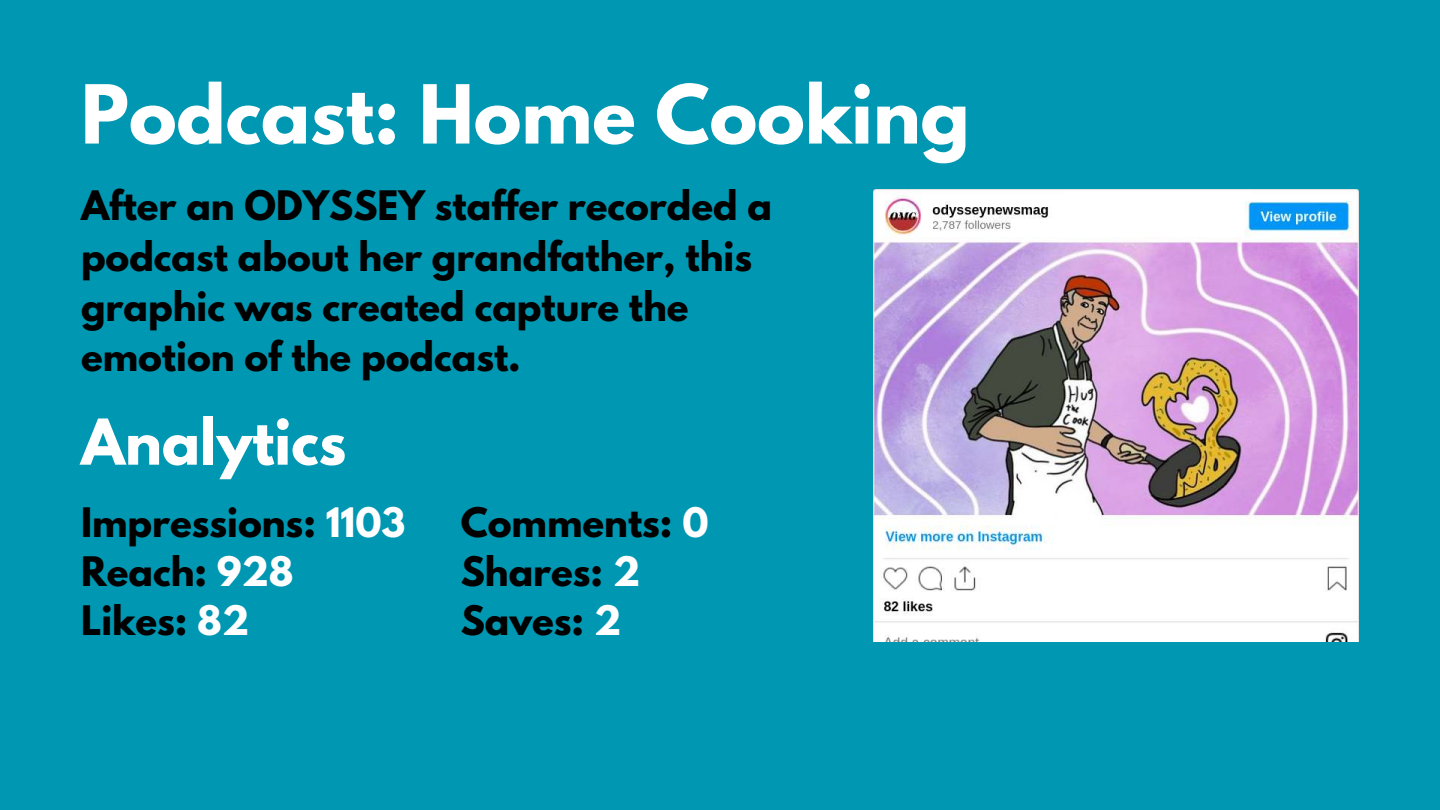
<style>
.page{position:relative;width:1440px;height:810px;background:#0097b2}
.page>*{position:absolute;margin:0;border:0;box-sizing:border-box;transform-origin:0 0}
.t1{font:700 72px "League Spartan";color:#fff}
.t2{font:700 56px "League Spartan";color:#fff}
.t3{font:700 36px/49.1px "League Spartan";color:#000}
.s1{color:#fff}
</style>
<div class="page">
<img style="left:873px;top:189px;width:486px;height:452px">
<h1 class="t1" style="left:81px;top:58px;width:890px">Podcast: Home Cooking</h1>
<p class="t3" style="left:81px;top:180px;width:693px;line-height:50.2px">After an ODYSSEY staffer recorded a podcast about her grandfather, this graphic was created capture the emotion of the podcast.</p>
<h2 class="t2" style="left:81px;top:398px;width:267px">Analytics</h2>
<p class="t3" style="left:81px;top:498px;width:326px">Impressions: <span class="s1">1103<br></span>Reach: <span class="s1">928<br></span>Likes: <span class="s1">82</span></p>
<p class="t3" style="left:461px;top:498px;width:249px">Comments: <span class="s1">0<br></span>Shares: <span class="s1">2<br></span>Saves: <span class="s1">2</span></p>
</div>
